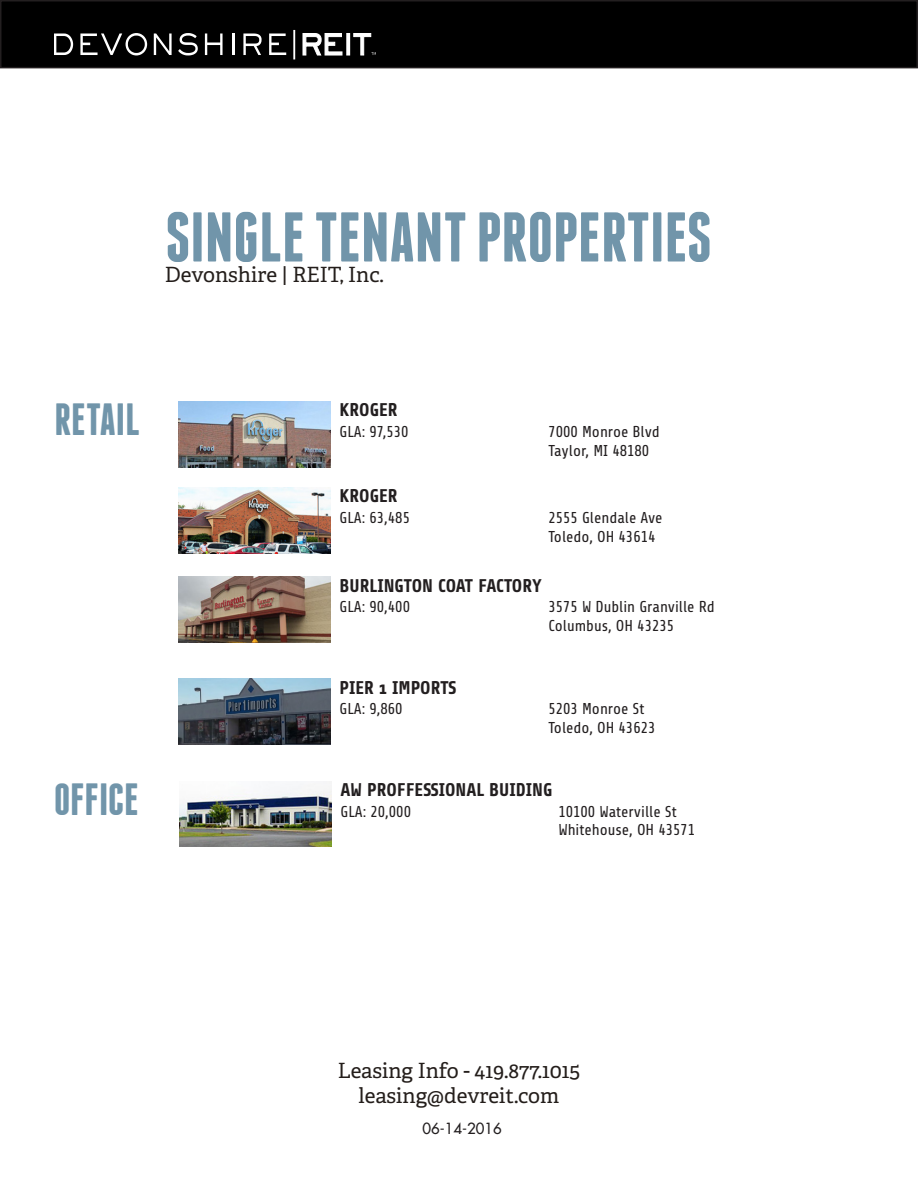
<style>
.page{position:relative;width:918px;height:1188px;background:#fff}
.page>*{position:absolute;margin:0;border:0;box-sizing:border-box;transform-origin:0 0}
.t1{font:700 70.2px "Franchise";color:#7195aa}
.t2{font:700 45px "Franchise";color:#7195aa}
.t3{font:21px "Adelle";color:#241e1b}
.t4{font:18.3px "Share Bold OSF";color:#231f20}
.t5{font:15.75px "Share";color:#231f20}
.t6{font:500 15px "Futura Std";color:#231f20}
</style>
<div class="page">
<div style="left:1px;top:1px;width:916px;height:67px;background:#000"></div>
<div style="left:0;top:0;width:918px;height:68px;border:2px solid #231f20"></div>
<svg style="left:54px;top:34px;width:19px;height:21px"></svg>
<svg style="left:80px;top:33px;width:67px;height:22px"></svg>
<svg style="left:154px;top:34px;width:18px;height:21px"></svg>
<svg style="left:178px;top:33px;width:20px;height:22px"></svg>
<svg style="left:205px;top:34px;width:18px;height:21px"></svg>
<hr style="left:232px;top:34px;width:2px;height:21px;background:#fff">
<svg style="left:243px;top:34px;width:19px;height:21px"></svg>
<svg style="left:269px;top:34px;width:17px;height:21px"></svg>
<svg style="left:303px;top:33px;width:39px;height:22px"></svg>
<div style="left:347px;top:33px;width:3px;height:22px;border:1px solid #fff"></div>
<svg style="left:294px;top:30px;width:1px;height:29px"></svg>
<svg style="left:354px;top:33px;width:22px;height:22px"></svg>
<img style="left:178px;top:487px;width:152px;height:66px">
<img style="left:178px;top:402px;width:152px;height:66px">
<img style="left:178px;top:577px;width:152px;height:66px">
<img style="left:178px;top:679px;width:152px;height:66px">
<img style="left:179px;top:784px;width:152px;height:63px">
<p class="t1" style="left:166px;top:204px;width:547px">SINGLE TENANT PROPERTIES</p>
<p class="t3" style="left:165px;top:259px;width:221px">Devonshire | REIT, Inc.</p>
<p class="t2" style="left:54px;top:399px;width:87px">RETAIL</p>
<p class="t4" style="left:340px;top:400px;width:59px">KROGER</p>
<p class="t5" style="left:340px;top:423px;width:70px">GLA: 97,530</p>
<p class="t5" style="left:548px;top:423px;width:113px">7000 Monroe Blvd</p>
<p class="t5" style="left:548px;top:442px;width:102px">Taylor, MI 48180</p>
<p class="t4" style="left:340px;top:486px;width:59px">KROGER</p>
<p class="t5" style="left:340px;top:509px;width:72px">GLA: 63,485</p>
<p class="t5" style="left:548px;top:509px;width:116px">2555 Glendale Ave</p>
<p class="t5" style="left:548px;top:528px;width:109px">Toledo, OH 43614</p>
<p class="t4" style="left:340px;top:575px;width:204px">BURLINGTON COAT FACTORY</p>
<p class="t5" style="left:340px;top:598px;width:72px">GLA: 90,400</p>
<p class="t4" style="left:340px;top:677px;width:118px">PIER 1 IMPORTS</p>
<p class="t5" style="left:340px;top:700px;width:65px">GLA: 9,860</p>
<p class="t5" style="left:548px;top:598px;width:168px">3575 W Dublin Granville Rd</p>
<p class="t5" style="left:548px;top:617px;width:127px">Columbus, OH 43235</p>
<p class="t5" style="left:548px;top:700px;width:98px">5203 Monroe St</p>
<p class="t5" style="left:548px;top:719px;width:109px">Toledo, OH 43623</p>
<p class="t2" style="left:54px;top:778px;width:87px">OFFICE</p>
<p class="t4" style="left:341px;top:780px;width:213px">AW PROFFESSIONAL BUIDING</p>
<p class="t5" style="left:341px;top:803px;width:72px">GLA: 20,000</p>
<p class="t5" style="left:558px;top:803px;width:120px">10100 Waterville St</p>
<p class="t5" style="left:558px;top:822px;width:138px">Whitehouse, OH 43571</p>
<p class="t3" style="left:338px;top:1055px;width:244px">Leasing Info - 419.877.1015</p>
<p class="t3" style="left:359px;top:1080px;width:202px">leasing@devreit.com</p>
<p class="t6" style="left:423px;top:1119px;width:81px">06-14-2016</p>
</div>
